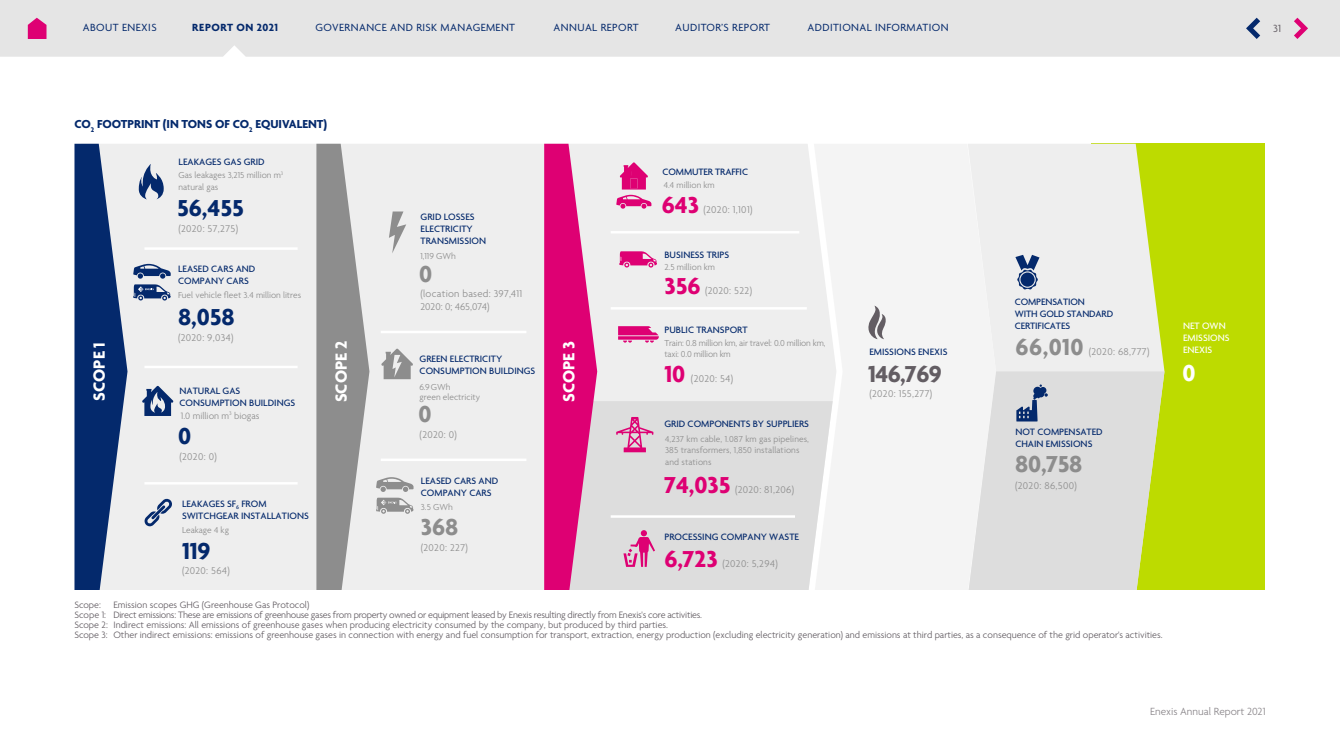
<style>
.page{position:relative;width:1340px;height:755px;background:#fff}
.page>*{position:absolute;margin:0;border:0;box-sizing:border-box;transform-origin:0 0}
.t1{font:700 25px "Agenda";color:#de0073}
.t2{font:700 25px "Agenda";color:#8d8d8d}
.t3{font:700 25px "Agenda";color:#04296c}
.t4{font:700 25px "Agenda";letter-spacing:-.02em;color:#635d63}
.t5{font:700 25px "Agenda";color:#fff}
.t6{font:700 17.5px "Agenda";color:#fff}
.t7{font:700 12.5px "Agenda";color:#04296c}
.t8{font:11.25px "Agenda";letter-spacing:.035em;color:#04296c}
.t9{font:300 11.25px "Agenda";color:#8a868a}
.t10{font:700 11.25px "Agenda";letter-spacing:.05em;color:#04296c}
.t11{font:11.25px "Agenda";color:#635d63}
.t12{font:300 10.62px/12.8px "Agenda";letter-spacing:.03em;color:#8d8d8d}
.t13{font:300 10px/10px "Agenda";color:#635d63}
.t14{font:500 10px/12px "Agenda";color:#04296c}
.t15{font:500 10px/12px "Agenda";color:#fff}
.t16{font:300 10px "Agenda";color:#8d8d8d}
.t17{font:300 9.38px/11.2px "Agenda";color:#8d8d8d}
</style>
<div class="page">
<div style="left:1091px;top:144px;width:174px;height:453px;background:#bddb00"></div>
<svg style="left:996px;top:144px;width:168px;height:227px;background:#eaecdb"></svg>
<svg style="left:996px;top:371px;width:168px;height:220px;background:#daddcb"></svg>
<div style="left:127px;top:144px;width:686px;height:446px;background:#eee"></div>
<div style="left:813px;top:144px;width:183px;height:446px;background:#f4f4f4"></div>
<svg style="left:139px;top:164px;width:25px;height:35px"></svg>
<svg style="left:133px;top:264px;width:38px;height:36px"></svg>
<svg style="left:376px;top:498px;width:37px;height:16px"></svg>
<svg style="left:376px;top:477px;width:37px;height:15px"></svg>
<svg style="left:142px;top:386px;width:31px;height:30px"></svg>
<svg style="left:144px;top:498px;width:28px;height:28px"></svg>
<svg style="left:389px;top:211px;width:17px;height:42px"></svg>
<svg style="left:381px;top:348px;width:32px;height:31px"></svg>
<svg style="left:74px;top:144px;width:53px;height:446px;background:#425d8e"></svg>
<svg style="left:316px;top:144px;width:53px;height:446px;background:#a6a6a6"></svg>
<hr style="left:144px;top:366px;width:154px;height:2px;background:#fff">
<hr style="left:144px;top:482px;width:154px;height:2px;background:#fff">
<hr style="left:144px;top:247px;width:154px;height:3px;background:#fff">
<hr style="left:381px;top:331px;width:145px;height:2px;background:#fff">
<hr style="left:381px;top:458px;width:145px;height:3px;background:#fff">
<div style="left:597px;top:401px;width:235px;height:189px;background:#ddd"></div>
<svg style="left:616px;top:195px;width:35px;height:14px"></svg>
<svg style="left:619px;top:162px;width:29px;height:27px"></svg>
<svg style="left:619px;top:251px;width:38px;height:16px"></svg>
<svg style="left:618px;top:326px;width:41px;height:16px"></svg>
<svg style="left:616px;top:417px;width:37px;height:35px"></svg>
<svg style="left:623px;top:530px;width:32px;height:37px"></svg>
<hr style="left:610px;top:515px;width:185px;height:3px;background:#fff">
<hr style="left:610px;top:307px;width:196px;height:2px;background:#fff">
<hr style="left:610px;top:231px;width:189px;height:2px;background:#fff">
<svg style="left:544px;top:144px;width:53px;height:446px;background:#e03d91"></svg>
<svg style="left:1015px;top:255px;width:24px;height:35px"></svg>
<div style="left:1020px;top:272px;width:14px;height:15px;background:#04296c;border-radius:50%"></div>
<div style="left:74px;top:591px;width:1191px;height:8px;background:#fff"></div>
<svg style="left:867px;top:306px;width:20px;height:33px"></svg>
<svg style="left:1016px;top:384px;width:31px;height:37px"></svg>
<div style="left:0;top:0;width:1339px;height:57px;background:#e5e5e5"></div>
<svg style="left:28px;top:18px;width:18px;height:21px"></svg>
<svg style="left:1293px;top:18px;width:14px;height:21px"></svg>
<svg style="left:1245px;top:18px;width:15px;height:21px"></svg>
<p class="t8" style="left:83px;top:21px;width:75px">ABOUT ENEXIS</p>
<p class="t10" style="left:192px;top:21px;width:87px">REPORT ON 2021</p>
<p class="t8" style="left:315px;top:21px;width:201px">GOVERNANCE AND RISK MANAGEMENT</p>
<p class="t8" style="left:553px;top:21px;width:86px">ANNUAL REPORT</p>
<p class="t8" style="left:675px;top:21px;width:96px">AUDITOR’S REPORT</p>
<p class="t8" style="left:807px;top:21px;width:142px">ADDITIONAL INFORMATION</p>
<p class="t11" style="left:1273px;top:22px;width:9px">31</p>
<p class="t7" style="left:74px;top:117px;width:254px">CO<sub>2</sub> FOOTPRINT (IN TONS OF CO<sub>2</sub> EQUIVALENT)</p>
<p class="t14" style="left:179px;top:156px;width:88px">LEAKAGES GAS GRID</p>
<p class="t17" style="left:178px;top:170px;width:106px">Gas leakages 3,215 million m<sup>3 </sup>natural gas</p>
<p class="t12" style="left:178px;top:223px;width:61px">(2020: 57,275)</p>
<h1 class="t3" style="left:177px;top:194px;width:68px">56,455</h1>
<p class="t14" style="left:178px;top:264px;width:79px">LEASED CARS AND<br>COMPANY CARS</p>
<p class="t17" style="left:178px;top:290px;width:125px">Fuel vehicle fleet 3.4 million litres</p>
<p class="t12" style="left:178px;top:332px;width:57px">(2020: 9,034)</p>
<h1 class="t3" style="left:178px;top:303px;width:58px">8,058</h1>
<h2 class="t6" style="left:90px;top:401px;width:60px;rotate:-90deg">SCOPE 1</h2>
<h2 class="t6" style="left:332px;top:402px;width:63px;rotate:-90deg">SCOPE 2</h2>
<p class="t14" style="left:179px;top:385px;width:117px">NATURAL GAS<br>CONSUMPTION BUILDINGS</p>
<p class="t16" style="left:181px;top:410px;width:80px">1.0 million m<sup>3</sup> biogas</p>
<h1 class="t3" style="left:178px;top:422px;width:15px">0</h1>
<p class="t12" style="left:179px;top:451px;width:39px">(2020: 0)</p>
<p class="t14" style="left:182px;top:498px;width:128px">LEAKAGES SF<sub>6</sub> FROM<br>SWITCHGEAR INSTALLATIONS</p>
<p class="t17" style="left:182px;top:524px;width:48px">Leakage 4 kg</p>
<p class="t12" style="left:182px;top:564px;width:49px">(2020: 564)</p>
<h1 class="t3" style="left:182px;top:537px;width:30px">119</h1>
<p class="t14" style="left:420px;top:212px;width:67px">GRID LOSSES<br>ELECTRICITY<br>TRANSMISSION</p>
<p class="t17" style="left:420px;top:251px;width:37px">1,119 GWh</p>
<h1 class="t2" style="left:419px;top:261px;width:15px">0</h1>
<p class="t12" style="left:420px;top:288px;width:103px">(location based: 397,411<br>2020: 0; 465,074)</p>
<p class="t14" style="left:419px;top:353px;width:117px">GREEN ELECTRICITY<br>CONSUMPTION BUILDINGS</p>
<p class="t17" style="left:419px;top:382px;width:62px;line-height:10px">6.9 GWh<br>green electricity</p>
<h1 class="t2" style="left:418px;top:401px;width:15px">0</h1>
<p class="t12" style="left:419px;top:428px;width:39px">(2020: 0)</p>
<p class="t14" style="left:421px;top:475px;width:79px">LEASED CARS AND<br>COMPANY CARS</p>
<p class="t17" style="left:421px;top:502px;width:34px">3.5 GWh</p>
<p class="t12" style="left:421px;top:542px;width:49px">(2020: 227)</p>
<h1 class="t2" style="left:421px;top:513px;width:39px">368</h1>
<h2 class="t6" style="left:559px;top:402px;width:63px;rotate:-90deg">SCOPE 3</h2>
<p class="t14" style="left:662px;top:166px;width:87px">COMMUTER TRAFFIC</p>
<p class="t17" style="left:663px;top:180px;width:53px">4.4 million km</p>
<h1 class="t1" style="left:662px;top:191px;width:39px">643</h1>
<p class="t12" style="left:703px;top:204px;width:50px">(2020: 1,101)</p>
<p class="t14" style="left:664px;top:249px;width:66px">BUSINESS TRIPS</p>
<h1 class="t1" style="left:664px;top:272px;width:38px">356</h1>
<p class="t12" style="left:705px;top:284px;width:49px">(2020: 522)</p>
<p class="t14" style="left:664px;top:324px;width:85px">PUBLIC TRANSPORT</p>
<p class="t17" style="left:664px;top:338px;width:163px">Train: 0.8 million km, air travel: 0.0 million km, taxi: 0.0 million km</p>
<h1 class="t1" style="left:664px;top:360px;width:22px">10</h1>
<p class="t12" style="left:691px;top:373px;width:44px">(2020: 54)</p>
<p class="t14" style="left:664px;top:418px;width:146px">GRID COMPONENTS BY SUPPLIERS</p>
<p class="t17" style="left:665px;top:434px;width:145px">4,237 km cable, 1.087 km gas pipelines,<br>385 transformers, 1,850 installations and stations</p>
<h1 class="t1" style="left:664px;top:471px;width:68px">74,035</h1>
<p class="t12" style="left:735px;top:484px;width:61px">(2020: 81,206)</p>
<p class="t14" style="left:664px;top:531px;width:136px">PROCESSING COMPANY WASTE</p>
<h1 class="t1" style="left:664px;top:545px;width:55px">6,723</h1>
<p class="t12" style="left:722px;top:558px;width:57px">(2020: 5,294)</p>
<p class="t17" style="left:664px;top:262px;width:52px">2.5 million km</p>
<p class="t14" style="left:869px;top:347px;width:80px">EMISSIONS ENEXIS</p>
<p class="t12" style="left:869px;top:388px;width:64px">(2020: 155,277)</p>
<h1 class="t4" style="left:868px;top:360px;width:75px">146,769</h1>
<p class="t14" style="left:1014px;top:296px;width:100px">COMPENSATION<br>WITH GOLD STANDARD<br>CERTIFICATES</p>
<h1 class="t2" style="left:1015px;top:333px;width:69px">66,010</h1>
<p class="t12" style="left:1088px;top:345px;width:62px">(2020: 68,777)</p>
<p class="t14" style="left:1015px;top:426px;width:89px">NOT COMPENSATED<br>CHAIN EMISSIONS</p>
<p class="t12" style="left:1015px;top:480px;width:63px">(2020: 86,500)</p>
<h1 class="t2" style="left:1015px;top:451px;width:69px">80,758</h1>
<p class="t13" style="left:74px;top:600px;width:1089px">Scope: Emission scopes GHG (Greenhouse Gas Protocol)<br>Scope 1: Direct emissions: These are emissions of greenhouse gases from property owned or equipment leased by Enexis resulting directly from Enexis's core activities.<br>Scope 2: Indirect emissions: All emissions of greenhouse gases when producing electricity consumed by the company, but produced by third parties.<br>Scope 3: Other indirect emissions: emissions of greenhouse gases in connection with energy and fuel consumption for transport, extraction, energy production (excluding electricity generation) and emissions at third parties, as a consequence of the grid operator's activities.</p>
<p class="t15" style="left:1183px;top:321px;width:48px">NET OWN<br>EMISSIONS<br>ENEXIS</p>
<h1 class="t5" style="left:1182px;top:359px;width:15px">0</h1>
<p class="t9" style="left:1150px;top:705px;width:117px">Enexis Annual Report 2021</p>
</div>
